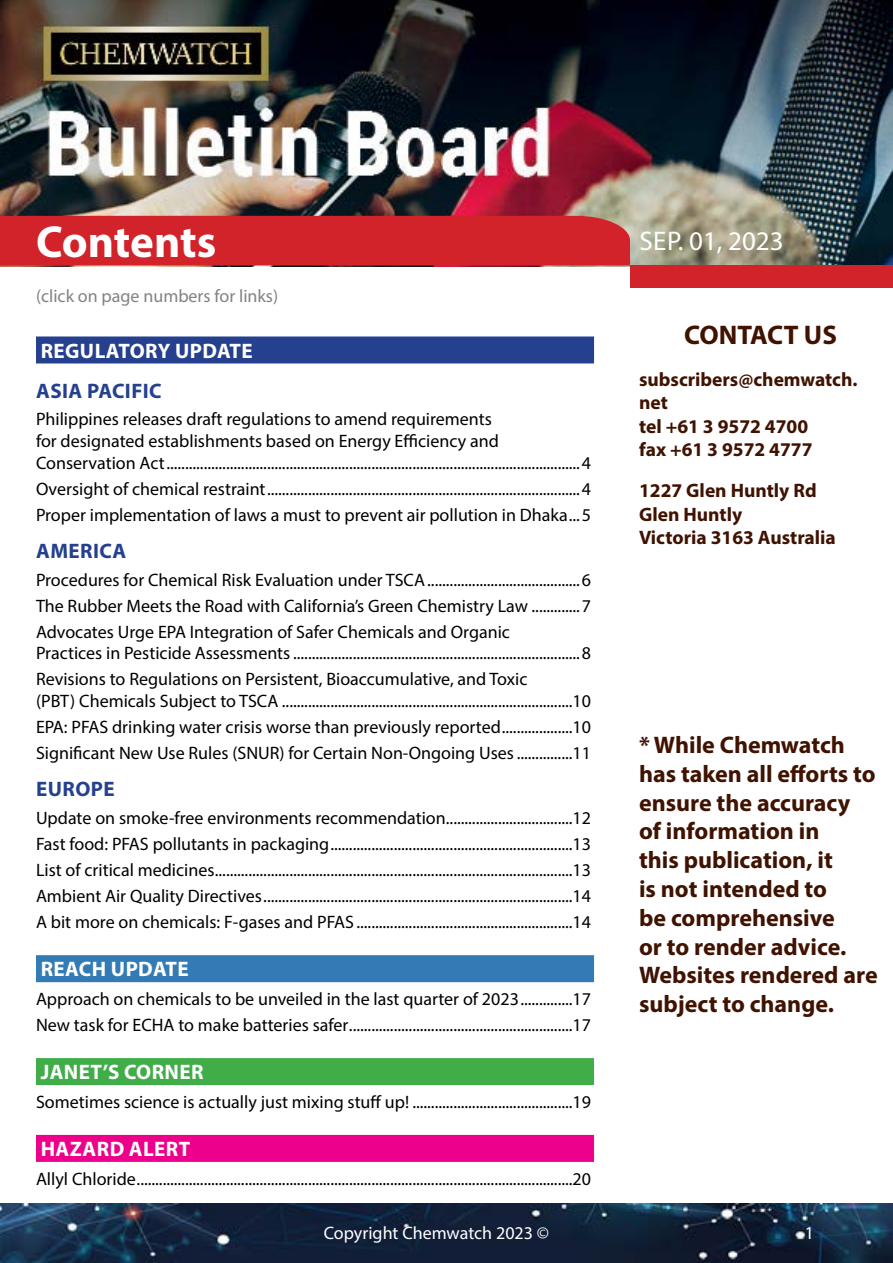
<style>
.page{position:relative;width:893px;height:1263px;background:#fff}
.page>*{position:absolute;margin:0;border:0;box-sizing:border-box;transform-origin:0 0}
.t1{font:700 45px "Myriad Pro";letter-spacing:-.005em;color:#fff}
.t2{font:27px "Myriad Pro";color:#fff}
.t3{font:700 27px "Myriad Pro";color:#401200}
.t4{font:700 24px/28.8px "Myriad Pro";color:#401200}
.t5{font:700 21px "Myriad Pro";letter-spacing:.02em;color:#fff}
.t6{font:700 21px "Myriad Pro";letter-spacing:.02em;color:#25408f}
.t7{font:700 19.5px/23.4px "Myriad Pro";color:#401200}
.t8{font:18px/26.1px "Myriad Pro";color:#000}
.t9{font:18px "Myriad Pro";color:#808285}
.t10{font:18px "Myriad Pro";color:#fff}
</style>
<div class="page">
<img style="left:0;top:0;width:893px;height:265px">
<div style="left:630px;top:265px;width:263px;height:23px;background:#d2232a"></div>
<div style="left:0;top:216px;width:630px;height:50px;background:#d2232a"></div>
<img style="left:0;top:1204px;width:893px;height:59px">
<div style="left:36px;top:336px;width:558px;height:27px;background:#25408f"></div>
<div style="left:36px;top:955px;width:558px;height:27px;background:#337bb5"></div>
<div style="left:36px;top:1058px;width:558px;height:27px;background:#41ad49"></div>
<div style="left:36px;top:1135px;width:558px;height:27px;background:#ec008c"></div>
<h1 class="t1" style="left:36px;top:213px;width:182px">Contents</h1>
<h2 class="t2" style="left:639px;top:224px;width:146px">Sep. 01, 2023</h2>
<p class="t9" style="left:36px;top:284px;width:244px">(click on page numbers for links)</p>
<p class="t5" style="left:41px;top:337px;width:213px">REGULATORY UPDATE</p>
<p class="t6" style="left:36px;top:377px;width:127px">ASIA PACIFIC</p>
<p class="t8" style="left:36px;top:408px;width:556px;line-height:21.6px">Philippines releases draft regulations to amend requirements<br>for designated establishments based on Energy Efficiency and<br>Conservation Act...............................................................................................................4</p>
<p class="t8" style="left:36px;top:475px;width:556px">Oversight of chemical restraint....................................................................................4<br>Proper implementation of laws a must to prevent air pollution in Dhaka...5</p>
<p class="t6" style="left:36px;top:537px;width:92px">AMERICA</p>
<p class="t8" style="left:36px;top:566px;width:556px;text-align:justify">Procedures for Chemical Risk Evaluation under TSCA.........................................6<br>The Rubber Meets the Road with California’s Green Chemistry Law .............7<br>Advocates Urge EPA Integration of Safer Chemicals and Organic</p>
<p class="t8" style="left:36px;top:640px;width:556px">Practices in Pesticide Assessments.............................................................................8<br>Revisions to Regulations on Persistent, Bioaccumulative, and Toxic</p>
<p class="t8" style="left:36px;top:688px;width:556px;text-align:justify">(PBT) Chemicals Subject to TSCA ..............................................................................10<br>EPA: PFAS drinking water crisis worse than previously reported...................10<br>Significant New Use Rules (SNUR) for Certain Non-Ongoing Uses...............11</p>
<p class="t6" style="left:36px;top:776px;width:80px">EUROPE</p>
<p class="t8" style="left:36px;top:805px;width:556px;text-align:justify">Update on smoke-free environments recommendation..................................12<br>Fast food: PFAS pollutants in packaging.................................................................13<br>List of critical medicines................................................................................................13<br>Ambient Air Quality Directives...................................................................................14<br>A bit more on chemicals: F-gases and PFAS ..........................................................14</p>
<p class="t5" style="left:41px;top:955px;width:149px">REACH UPDATE</p>
<p class="t8" style="left:36px;top:986px;width:556px">Approach on chemicals to be unveiled in the last quarter of 2023..............17<br>New task for ECHA to make batteries safer............................................................17</p>
<p class="t5" style="left:41px;top:1058px;width:164px">JANET’S CORNER</p>
<p class="t8" style="left:36px;top:1089px;width:556px">Sometimes science is actually just mixing stuff up! ...........................................19</p>
<p class="t5" style="left:41px;top:1135px;width:151px">HAZARD ALERT</p>
<p class="t8" style="left:36px;top:1165px;width:557px">Allyl Chloride.....................................................................................................................20</p>
<h2 class="t3" style="left:684px;top:318px;width:154px">CONTACT US</h2>
<p class="t7" style="left:639px;top:367px;width:220px">subscribers@chemwatch. net<br>tel +61 3 9572 4700<br>fax +61 3 9572 4777</p>
<p class="t7" style="left:639px;top:478px;width:198px">1227 Glen Huntly Rd<br>Glen Huntly<br>Victoria 3163 Australia</p>
<h3 class="t4" style="left:639px;top:730px;width:240px">* While Chemwatch has taken all efforts to ensure the accuracy of information in<br>this publication, it<br>is not intended to<br>be comprehensive<br>or to render advice.<br>Websites rendered are subject to change.</h3>
<p class="t10" style="left:324px;top:1222px;width:227px">Copyright Chemwatch 2023 ©</p>
<p class="t10" style="left:805px;top:1222px;width:11px">1</p>
</div>
